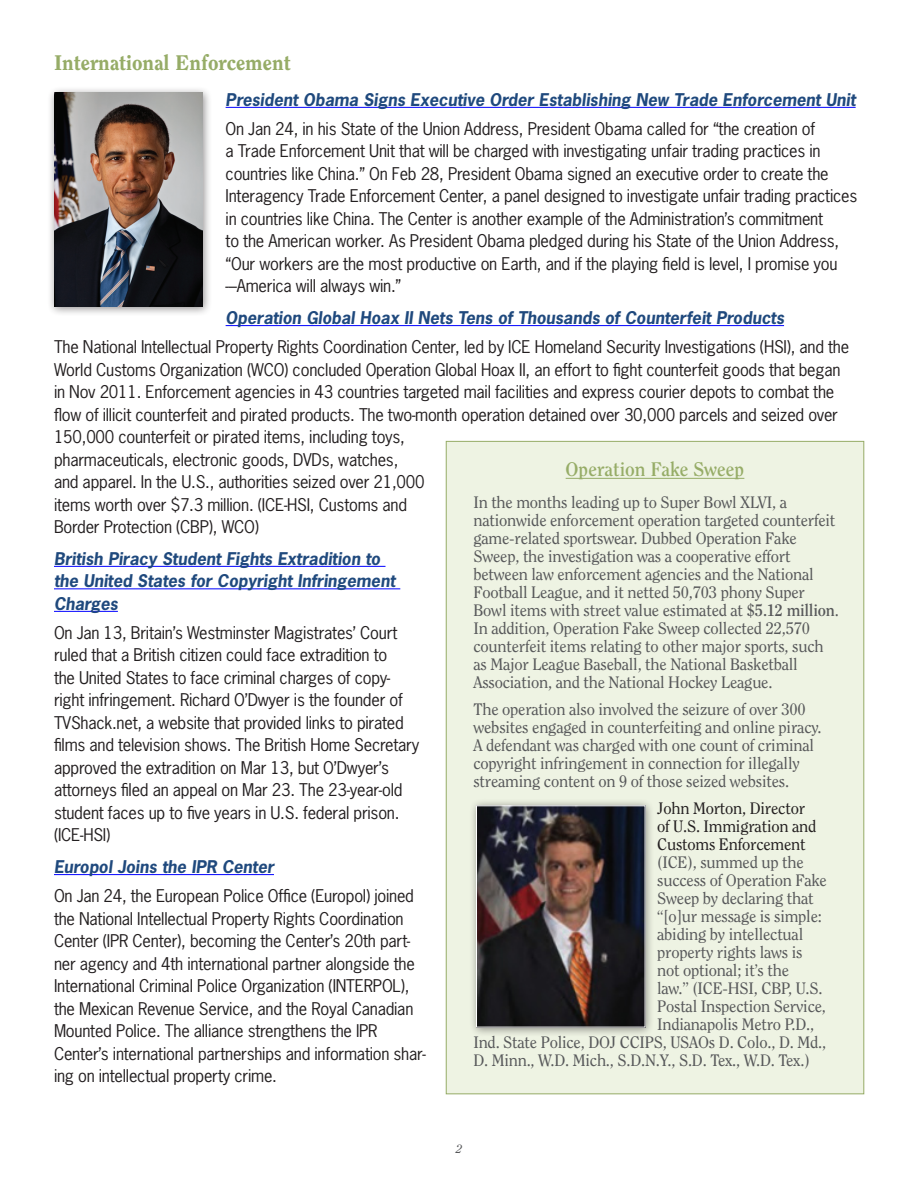
<style>
.page{position:relative;width:918px;height:1188px;background:#fff}
.page>*{position:absolute;margin:0;border:0;box-sizing:border-box;transform-origin:0 0}
.Green_Header{font:800 21px "Clearface Std";color:#96ac67}
.Content_Header_2{font:700 19.5px "Clearface Std";color:#96ac67}
.Text{font:16.5px/22.5px "News Gothic Std";letter-spacing:-.015em;color:#231f20}
.Box_Text{font:16.5px/18px "Clearface Std";letter-spacing:-.015em;color:#57585a}
.Region_Subhead_2{font:italic 700 16.5px/22.5px "News Gothic Std";color:#1f497d}
.Box_Text-2{font:16.5px "Clearface Std";letter-spacing:-.015em;color:#231f20}
.t1{font:italic 12px "Clearface Std";color:#57585a}
.s1{font-weight:700}
</style>
<div class="page">
<hr style="left:226px;top:107px;width:630px;height:1px;background:#00f">
<hr style="left:226px;top:325px;width:558px;height:1px;background:#00f">
<hr style="left:54px;top:566px;width:332px;height:1px;background:#00f">
<hr style="left:54px;top:588px;width:346px;height:1px;background:#00f">
<hr style="left:54px;top:611px;width:64px;height:1px;background:#00f">
<hr style="left:54px;top:874px;width:220px;height:1px;background:#00f">
<div style="left:47px;top:86px;width:165px;height:230px;background:#231f20;opacity:.5"></div>
<img style="left:54px;top:93px;width:148px;height:214px">
<div style="left:446px;top:441px;width:418px;height:653px;background:#eef3e3"></div>
<hr style="left:566px;top:478px;width:178px;height:1px;background:#96ac67">
<div style="left:469px;top:798px;width:186px;height:239px;background:#231f20;opacity:.5"></div>
<img style="left:478px;top:808px;width:165px;height:217px">
<p class="Green_Header" style="left:54px;top:50px;width:238px">International Enforcement</p>
<p class="Region_Subhead_2" style="left:226px;top:88px;width:632px">President Obama Signs Executive Order Establishing New Trade Enforcement Unit</p>
<p class="Text" style="left:226px;top:117px;width:633px">On Jan 24, in his State of the Union Address, President Obama called for “the creation of<br>a Trade Enforcement Unit that will be charged with investigating unfair trading practices in countries like China.” On Feb 28, President Obama signed an executive order to create the Interagency Trade Enforcement Center, a panel designed to investigate unfair trading practices in countries like China. The Center is another example of the Administration’s commitment<br>to the American worker. As President Obama pledged during his State of the Union Address, “Our workers are the most productive on Earth, and if the playing field is level, I promise you -–America will always win.”</p>
<p class="Region_Subhead_2" style="left:226px;top:307px;width:560px">Operation Global Hoax II Nets Tens of Thousands of Counterfeit Products</p>
<p class="Text" style="left:54px;top:336px;width:797px">The National Intellectual Property Rights Coordination Center, led by ICE Homeland Security Investigations (HSI), and the World Customs Organization (WCO) concluded Operation Global Hoax II, an effort to fight counterfeit goods that began in Nov 2011. Enforcement agencies in 43 countries targeted mail facilities and express courier depots to combat the flow of illicit counterfeit and pirated products. The two-month operation detained over 30,000 parcels and seized over 150,000 counterfeit or pirated items, including toys,<br>pharmaceuticals, electronic goods, DVDs, watches,<br>and apparel. In the U.S., authorities seized over 21,000<br>items worth over $7.3 million. (ICE-HSI, Customs and<br>Border Protection (CBP), WCO)</p>
<p class="Region_Subhead_2" style="left:54px;top:547px;width:343px">British Piracy Student Fights Extradition to the United States for Copyright Infringement<br>Charges</p>
<p class="Text" style="left:54px;top:621px;width:367px">On Jan 13, Britain’s Westminster Magistrates’ Court ruled that a British citizen could face extradition to<br>the United States to face criminal charges of copy&shy;right infringement. Richard O’Dwyer is the founder of TVShack.net, a website that provided links to pirated films and television shows. The British Home Secretary approved the extradition on Mar 13, but O’Dwyer’s attorneys filed an appeal on Mar 23. The 23-year-old student faces up to five years in U.S. federal prison. (ICE-HSI)</p>
<p class="Region_Subhead_2" style="left:54px;top:856px;width:221px">Europol Joins the IPR Center</p>
<p class="Text" style="left:54px;top:885px;width:373px">On Jan 24, the European Police Office (Europol) joined the National Intellectual Property Rights Coordination Center (IPR Center), becoming the Center’s 20th part&shy;ner agency and 4th international partner alongside the International Criminal Police Organization (INTERPOL), the Mexican Revenue Service, and the Royal Canadian Mounted Police. The alliance strengthens the IPR Center’s international partnerships and information shar&shy;ing on intellectual property crime.</p>
<p class="Content_Header_2" style="left:566px;top:458px;width:180px">Operation Fake Sweep</p>
<p class="Box_Text" style="left:473px;top:493px;width:367px">In the months leading up to Super Bowl XLVI, a nationwide enforcement operation targeted counterfeit game-related sportswear. Dubbed Operation Fake Sweep, the investigation was a cooperative effort between law enforcement agencies and the National Football League, and it netted 50,703 phony Super Bowl items with street value estimated at <span class="s1">$5.12 million</span>.<br>In addition, Operation Fake Sweep collected 22,570 counterfeit items relating to other major sports, such as Major League Baseball, the National Basketball Association, and the National Hockey League.</p>
<p class="Box_Text" style="left:473px;top:700px;width:350px">The operation also involved the seizure of over 300 websites engaged in counterfeiting and online piracy.<br>A defendant was charged with one count of criminal copyright infringement in connection for illegally streaming content on 9 of those seized websites.</p>
<p class="Box_Text-2" style="left:657px;top:798px;width:149px">John Morton, Director</p>
<p class="Box_Text-2" style="left:657px;top:816px;width:161px">of U.S. Immigration and</p>
<p class="Box_Text-2" style="left:657px;top:834px;width:150px">Customs Enforcement</p>
<p class="Box_Text" style="left:657px;top:853px;width:148px">(ICE), summed up the</p>
<p class="Box_Text" style="left:657px;top:871px;width:171px">success of Operation Fake</p>
<p class="Box_Text" style="left:657px;top:889px;width:158px">Sweep by declaring that</p>
<p class="Box_Text" style="left:657px;top:907px;width:166px">“[o]ur message is simple:</p>
<p class="Box_Text" style="left:657px;top:925px;width:148px">abiding by intellectual</p>
<p class="Box_Text" style="left:657px;top:943px;width:147px">property rights laws is</p>
<p class="Box_Text" style="left:657px;top:961px;width:133px">not optional; it’s the</p>
<p class="Box_Text" style="left:657px;top:979px;width:167px">law.” (ICE-HSI, CBP, U.S.</p>
<p class="Box_Text" style="left:657px;top:997px;width:170px">Postal Inspection Service,</p>
<p class="Box_Text" style="left:657px;top:1015px;width:159px">Indianapolis Metro P.D.,</p>
<p class="Box_Text" style="left:473px;top:1033px;width:354px">Ind. State Police, DOJ CCIPS, USAOs D. Colo., D. Md.,</p>
<p class="Box_Text" style="left:473px;top:1051px;width:338px">D. Minn., W.D. Mich., S.D.N.Y., S.D. Tex., W.D. Tex.)</p>
<p class="t1" style="left:456px;top:1141px;width:7px">2</p>
</div>
